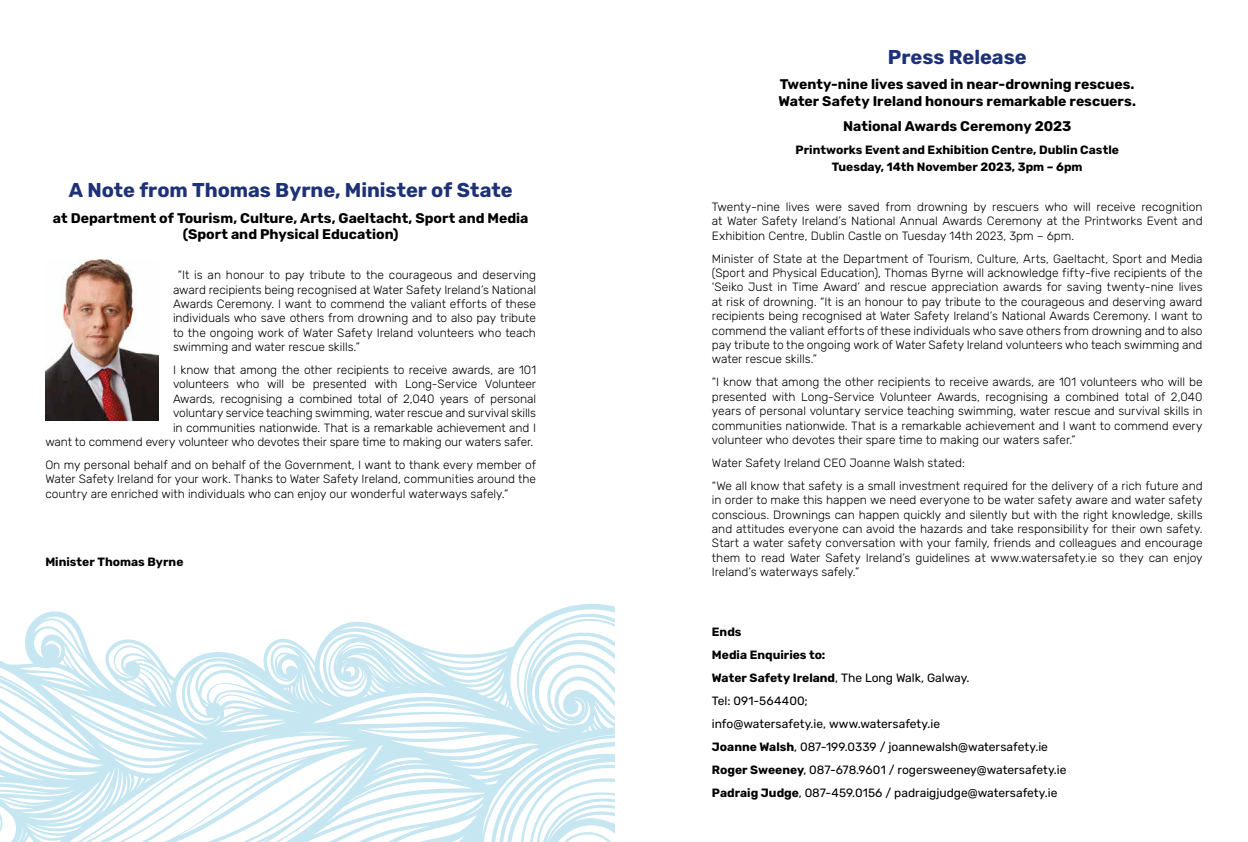
<style>
.page{position:relative;width:1248px;height:842px;background:#fff}
.page>*{position:absolute;margin:0;border:0;box-sizing:border-box;transform-origin:0 0}
.t1{font:700 20px "Rubik";color:#1d3176}
.t2{font:700 14px/16.8px "Rubik";color:#000;text-align:center}
.t3{font:300 12px/14.4px "Rubik";letter-spacing:-.005em;color:#000;text-align:justify}
.t4{font:12px/22.9px "Rubik";color:#000}
.t5{font:700 12px/16.8px "Rubik";color:#000;text-align:center}
.s1{font-weight:700}
</style>
<div class="page">
<img style="left:45px;top:259px;width:114px;height:162px">
<svg style="left:0;top:604px;width:614px;height:238px"></svg>
<h1 class="t1" style="left:69px;top:179px;width:445px">A Note from Thomas Byrne, Minister of State</h1>
<p class="t2" style="left:53px;top:210px;width:477px">at Department of Tourism, Culture, Arts, Gaeltacht, Sport and Media (Sport and Physical Education)</p>
<p class="t3" style="left:173px;top:268px;width:364px;text-indent:5px">“It is an honour to pay tribute to the courageous and deserving award recipients being recognised at Water Safety Ireland’s National Awards Ceremony. I want to commend the valiant efforts of these individuals who save others from drowning and to also pay tribute to the ongoing work of Water Safety Ireland volunteers who teach swimming and water rescue skills.”</p>
<p class="t3" style="left:45px;top:363px;width:492px;text-align:right">I know that among the other recipients to receive awards, are 101<br>volunteers who will be presented with Long-Service Volunteer<br>Awards, recognising a combined total of 2,040 years of personal<br>voluntary service teaching swimming, water rescue and survival skills<br>in communities nationwide. That is a remarkable achievement and I<br>want to commend every volunteer who devotes their spare time to making our waters safer.</p>
<p class="t3" style="left:45px;top:458px;width:492px">On my personal behalf and on behalf of the Government, I want to thank every member of Water Safety Ireland for your work. Thanks to Water Safety Ireland, communities around the country are enriched with individuals who can enjoy our wonderful waterways safely.”</p>
<p class="t5" style="left:45px;top:554px;width:140px">Minister Thomas Byrne</p>
<h1 class="t1" style="left:887px;top:45px;width:140px">Press Release</h1>
<p class="t2" style="left:778px;top:76px;width:359px;text-align:left">Twenty-nine lives saved in near-drowning rescues.<br>Water Safety Ireland honours remarkable rescuers.</p>
<p class="t2" style="left:843px;top:119px;width:230px">National Awards Ceremony 2023</p>
<p class="t5" style="left:795px;top:142px;width:325px">Printworks Event and Exhibition Centre, Dublin Castle<br>Tuesday, 14th November 2023, 3pm – 6pm</p>
<p class="t3" style="left:711px;top:200px;width:492px">Twenty-nine lives were saved from drowning by rescuers who will receive recognition at Water Safety Ireland’s National Annual Awards Ceremony at the Printworks Event and Exhibition Centre, Dublin Castle on Tuesday 14th 2023, 3pm – 6pm.</p>
<p class="t3" style="left:711px;top:252px;width:492px">Minister of State at the Department of Tourism, Culture, Arts, Gaeltacht, Sport and Media (Sport and Physical Education), Thomas Byrne will acknowledge fifty-five recipients of the ‘Seiko Just in Time Award’ and rescue appreciation awards for saving twenty-nine lives at risk of drowning. “It is an honour to pay tribute to the courageous and deserving award recipients being recognised at Water Safety Ireland’s National Awards Ceremony. I want to commend the valiant efforts of these individuals who save others from drowning and to also pay tribute to the ongoing work of Water Safety Ireland volunteers who teach swimming and water rescue skills.”</p>
<p class="t3" style="left:711px;top:375px;width:492px">“I know that among the other recipients to receive awards, are 101 volunteers who will be presented with Long-Service Volunteer Awards, recognising a combined total of 2,040 years of personal voluntary service teaching swimming, water rescue and survival skills in communities nationwide. That is a remarkable achievement and I want to commend every volunteer who devotes their spare time to making our waters safer.”</p>
<p class="t3" style="left:711px;top:452px;width:492px;line-height:22.9px">Water Safety Ireland CEO Joanne Walsh stated:<br>“We all know that safety is a small investment required for the delivery of a rich future and</p>
<p class="t3" style="left:711px;top:493px;width:492px">in order to make this happen we need everyone to be water safety aware and water safety conscious. Drownings can happen quickly and silently but with the right knowledge, skills and attitudes everyone can avoid the hazards and take responsibility for their own safety.<br>Start a water safety conversation with your family, friends and colleagues and encourage them to read Water Safety Ireland’s guidelines at www.watersafety.ie so they can enjoy Ireland’s waterways safely.”</p>
<p class="t4" style="left:711px;top:621px;width:356px"><span class="s1">Ends<br>Media Enquiries to:<br>Water Safety Ireland</span>, The Long Walk, Galway.<br>Tel: 091-564400;<br>info@watersafety.ie, www.watersafety.ie<br><span class="s1">Joanne Walsh</span>, 087-199.0339 / joannewalsh@watersafety.ie <span class="s1">Roger Sweeney</span>, 087-678.9601 / rogersweeney@watersafety.ie <span class="s1">Padraig Judge</span>, 087-459.0156 / padraigjudge@watersafety.ie</p>
</div>
